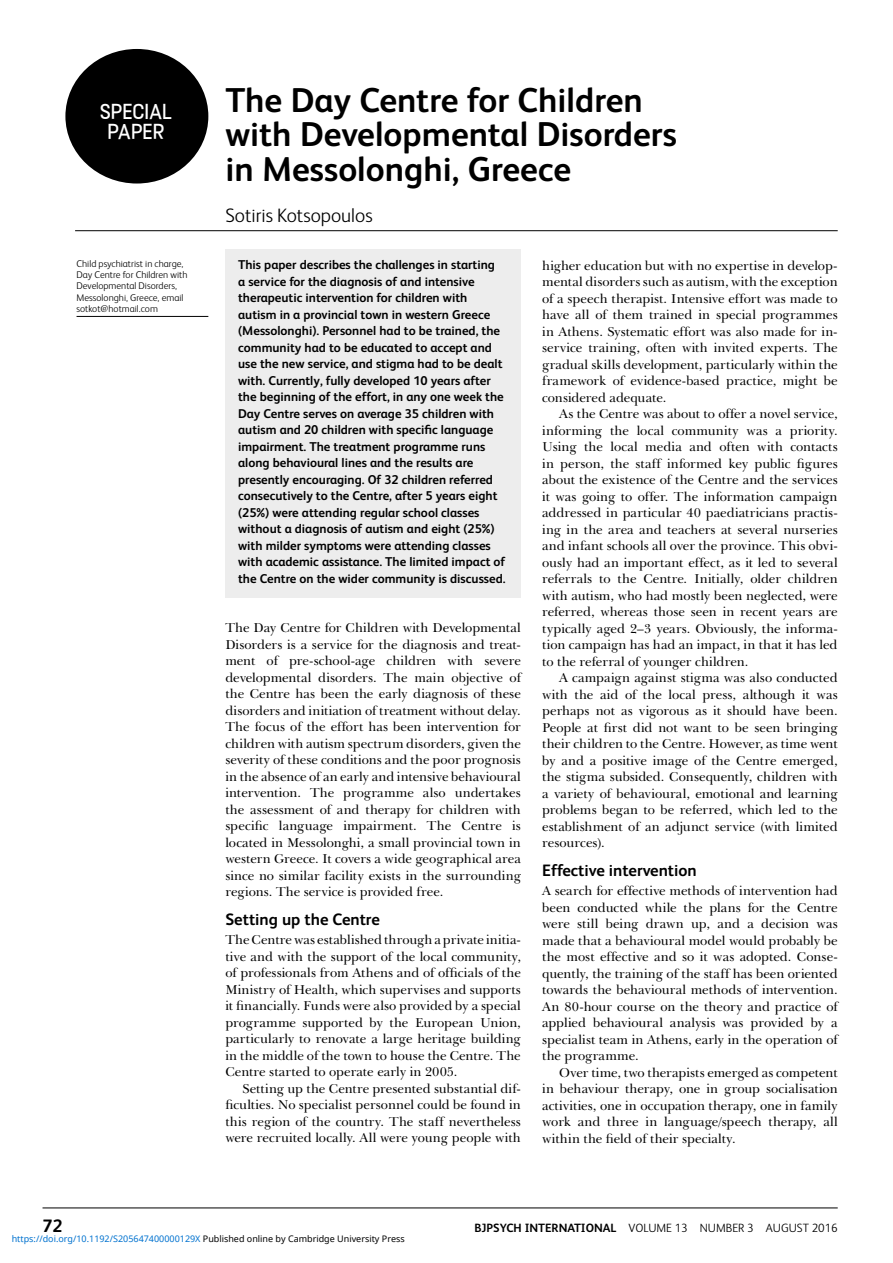
<style>
.page{position:relative;width:893px;height:1263px;background:#fff}
.page>*{position:absolute;margin:0;border:0;box-sizing:border-box;transform-origin:0 0}
.t1{font:700 34.5px/34.5px "FS Albert";color:#000}
.t2{font:24.3px/19.5px "FS Dillonv 1.01";color:#fff;text-align:center}
.t3{font:300 19.5px "FS Albert";color:#000}
.t4{font:700 18px "FS Albert";color:#000}
.t5{font:700 16.5px "FS Albert";color:#000}
.t6{font:13.2px/16.5px "Baskerville BT";color:#000;text-align:justify}
.t7{font:700 12.75px/16.5px "FS Albert";color:#000}
.t8{font:300 12px "FS Albert";color:#000}
.t9{font:300 9.75px/11.2px "FS Albert";color:#000}
.t10{font:9px "Noto Sans";color:#0172cf}
.s1{font-weight:700}
.s2{color:#000}
</style>
<div class="page">
<hr style="left:43px;top:1208px;width:795px;height:1px;background:#000">
<div style="left:65px;top:49px;width:143px;height:135px;background:#000;border-radius:50%"></div>
<hr style="left:75px;top:230px;width:763px;height:1px;background:#000">
<div style="left:225px;top:249px;width:296px;height:349px;background:#ededed"></div>
<hr style="left:77px;top:316px;width:131px;height:1px;background:#000">
<h2 class="t2" style="left:100px;top:101px;width:74px">SPECIAL<br>PAPER</h2>
<p class="t9" style="left:77px;top:257px;width:112px">Child psychiatrist in charge,<br>Day Centre for Children with<br>Developmental Disorders,<br>Messolonghi, Greece, email sotkot@hotmail.com</p>
<h1 class="t1" style="left:225px;top:81px;width:453px">The Day Centre for Children with Developmental Disorders in Messolonghi, Greece</h1>
<h3 class="t3" style="left:225px;top:202px;width:149px">Sotiris Kotsopoulos</h3>
<p class="t6" style="left:542px;top:257px;width:297px">higher education but with no expertise in develop&shy;mental disorders such as autism, with the exception of a speech therapist. Intensive effort was made to have all of them trained in special programmes in Athens. Systematic effort was also made for in&shy;service training, often with invited experts. The gradual skills development, particularly within the framework of evidence-based practice, might be considered adequate.</p>
<p class="t6" style="left:542px;top:405px;width:297px;text-indent:17px">As the Centre was about to offer a novel service, informing the local community was a priority.<br>Using the local media and often with contacts in person, the staff informed key public figures about the existence of the Centre and the services it was going to offer. The information campaign addressed in particular 40 paediatricians practis&shy;ing in the area and teachers at several nurseries and infant schools all over the province. This obvi&shy;ously had an important effect, as it led to several referrals to the Centre. Initially, older children with autism, who had mostly been neglected, were referred, whereas those seen in recent years are typically aged 2–3 years. Obviously, the informa&shy;tion campaign has had an impact, in that it has led to the referral of younger children.</p>
<p class="t6" style="left:542px;top:669px;width:297px;text-indent:17px">A campaign against stigma was also conducted with the aid of the local press, although it was perhaps not as vigorous as it should have been.<br>People at first did not want to be seen bringing their children to the Centre. However, as time went by and a positive image of the Centre emerged, the stigma subsided. Consequently, children with a variety of behavioural, emotional and learning problems began to be referred, which led to the establishment of an adjunct service (with limited resources).</p>
<p class="t5" style="left:542px;top:859px;width:156px">Effective intervention</p>
<p class="t6" style="left:542px;top:882px;width:297px">A search for effective methods of intervention had been conducted while the plans for the Centre were still being drawn up, and a decision was made that a behavioural model would probably be the most effective and so it was adopted. Conse&shy;quently, the training of the staff has been oriented towards the behavioural methods of intervention.<br>An 80-hour course on the theory and practice of applied behavioural analysis was provided by a specialist team in Athens, early in the operation of the programme.</p>
<p class="t6" style="left:542px;top:1064px;width:297px;text-indent:17px">Over time, two therapists emerged as competent in behaviour therapy, one in group socialisation activities, one in occupation therapy, one in family work and three in language/speech therapy, all within the field of their specialty.</p>
<p class="t7" style="left:238px;top:256px;width:269px">This paper describes the challenges in starting<br>a service for the diagnosis of and intensive therapeutic intervention for children with autism in a provincial town in western Greece (Messolonghi). Personnel had to be trained, the community had to be educated to accept and use the new service, and stigma had to be dealt with. Currently, fully developed 10 years after the beginning of the effort, in any one week the Day Centre serves on average 35 children with autism and 20 children with specific language impairment. The treatment programme runs along behavioural lines and the results are presently encouraging. Of 32 children referred consecutively to the Centre, after 5 years eight (25%) were attending regular school classes without a diagnosis of autism and eight (25%) with milder symptoms were attending classes with academic assistance. The limited impact of the Centre on the wider community is discussed.</p>
<p class="t6" style="left:225px;top:620px;width:297px">The Day Centre for Children with Developmental Disorders is a service for the diagnosis and treat&shy;ment of pre-school-age children with severe developmental disorders. The main objective of the Centre has been the early diagnosis of these disorders and initiation of treatment without delay.<br>The focus of the effort has been intervention for children with autism spectrum disorders, given the severity of these conditions and the poor prognosis in the absence of an early and intensive behavioural intervention. The programme also undertakes the assessment of and therapy for children with specific language impairment. The Centre is located in Messolonghi, a small provincial town in western Greece. It covers a wide geographical area since no similar facility exists in the surrounding regions. The service is provided free.</p>
<p class="t5" style="left:225px;top:908px;width:156px">Setting up the Centre</p>
<p class="t6" style="left:225px;top:932px;width:297px">The Centre was established through a private initia&shy;tive and with the support of the local community, of professionals from Athens and of officials of the Ministry of Health, which supervises and supports it financially. Funds were also provided by a special programme supported by the European Union, particularly to renovate a large heritage building in the middle of the town to house the Centre. The Centre started to operate early in 2005.</p>
<p class="t6" style="left:225px;top:1080px;width:297px;text-indent:17px">Setting up the Centre presented substantial dif&shy;ficulties. No specialist personnel could be found in this region of the country. The staff nevertheless were recruited locally. All were young people with</p>
<h3 class="t4" style="left:43px;top:1214px;width:22px">72</h3>
<p class="t8" style="left:474px;top:1220px;width:365px"><span class="s1">BJPSYCH INTERNATIONAL</span> VOLUME 13 NUMBER 3 AUGUST 2016</p>
<p class="t10" style="left:12px;top:1232px;width:395px">https://doi.org/10.1192/S205647400000129X <span class="s2">Published online by Cambridge University Press</span></p>
</div>
